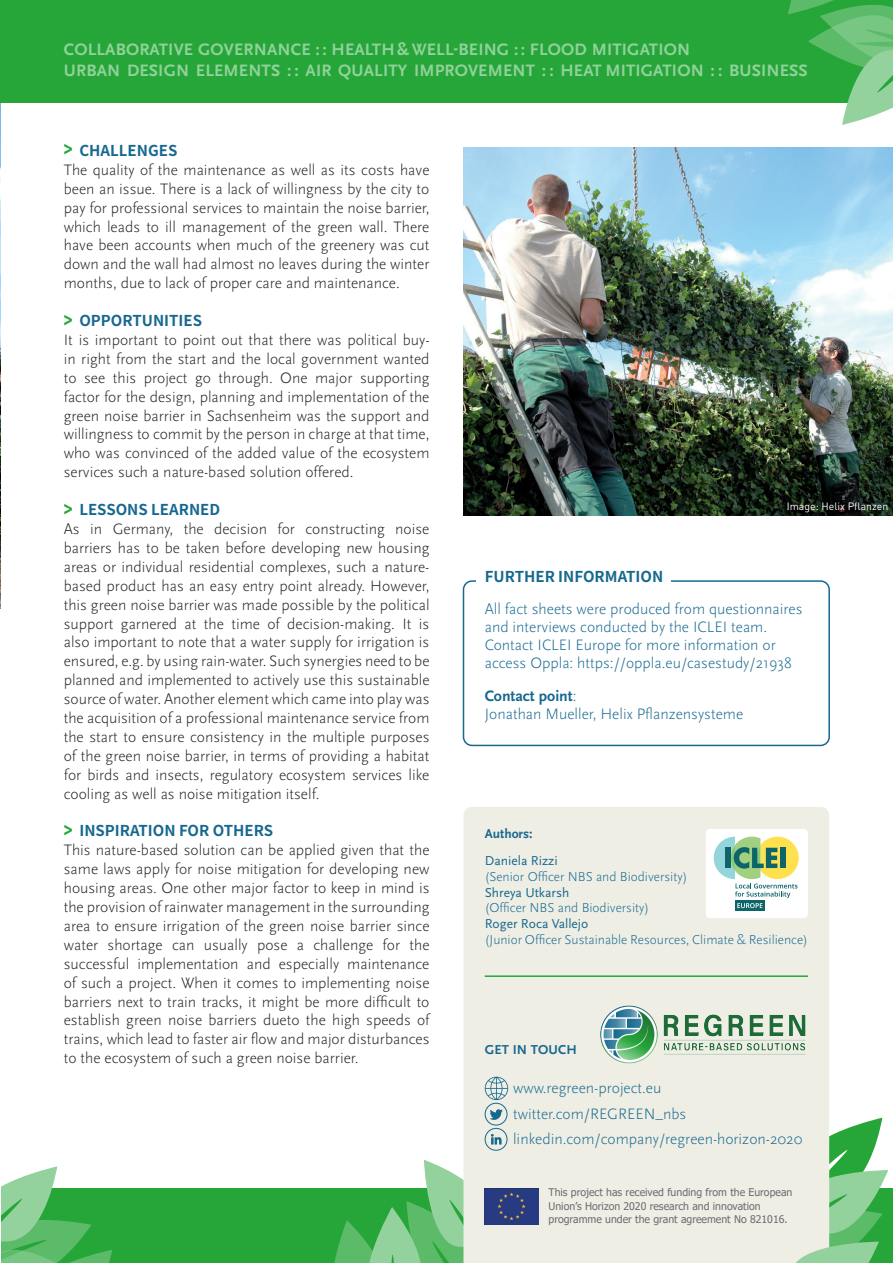
<style>
.page{position:relative;width:893px;height:1263px;background:#fff}
.page>*{position:absolute;margin:0;border:0;box-sizing:border-box;transform-origin:0 0}
.t1{font:700 17.25px "Scala Sans Pro";letter-spacing:.01em;color:#90d29a}
.t2{font:300 15.75px/18.9px "Scala Sans Pro";color:#231f20;text-align:justify}
.t3{font:300 15.75px/18px "Scala Sans Pro";color:#17688f}
.t4{font:700 15.75px "Scala Sans Pro";color:#17688f}
.t5{font:700 15px "Noto Sans CJ Kjp";color:#17688f}
.t6{font:300 13.5px "Scala Sans Pro";color:#17688f}
.t7{font:13.5px "Scala Sans Pro";color:#17688f}
.t8{font:700 13.5px "Scala Sans Pro";letter-spacing:.01em;color:#17688f}
.t9{font:10.5px/13.5px "Tahoma";color:#6c6d70}
.t10{font:10.5px "DIN Pro";color:#fff}
.s1{font-size:21px;color:#26a638}
.s2{font-weight:300}
</style>
<div class="page">
<div style="left:0;top:1188px;width:893px;height:75px;background:#26a638"></div>
<svg style="left:334px;top:1160px;width:129px;height:103px"></svg>
<div style="left:463px;top:807px;width:366px;height:456px;background:#eeeee5"></div>
<svg style="left:485px;top:1077px;width:23px;height:23px"></svg>
<img style="left:600px;top:1003px;width:208px;height:63px">
<svg style="left:490px;top:1109px;width:13px;height:11px"></svg>
<div style="left:485px;top:1103px;width:22px;height:22px;border:1px solid #17688f;border-radius:50%"></div>
<svg style="left:491px;top:1134px;width:11px;height:10px"></svg>
<div style="left:485px;top:1128px;width:22px;height:23px;border:1px solid #17688f;border-radius:50%"></div>
<img style="left:485px;top:1188px;width:53px;height:36px">
<div style="left:463px;top:580px;width:367px;height:166px;border:2px solid #17688f;border-radius:9px"></div>
<div style="left:476px;top:570px;width:195px;height:32px;background:#fff"></div>
<div style="left:706px;top:829px;width:102px;height:89px;background:#fff;border-radius:4px"></div>
<div style="left:735px;top:900px;width:30px;height:11px;background:#0d656a"></div>
<svg style="left:714px;top:837px;width:85px;height:71px"></svg>
<div style="left:0;top:0;width:893px;height:102px;background:#26a638"></div>
<img style="left:463px;top:147px;width:430px;height:368px">
<svg style="left:0;top:1166px;width:112px;height:97px"></svg>
<svg style="left:785px;top:1118px;width:103px;height:145px"></svg>
<svg style="left:788px;top:0;width:105px;height:125px"></svg>
<img style="left:0;top:102px;width:1px;height:506px">
<hr style="left:0;top:102px;width:1px;height:179px;background:#eeeee5">
<hr style="left:485px;top:975px;width:323px;height:2px;background:#26a638">
<p class="t1" style="left:64px;top:39px;width:628px">COLLABORATIVE GOVERNANCE : : HEALTH &amp; WELL-BEING : : FLOOD MITIGATION</p>
<p class="t1" style="left:64px;top:61px;width:745px">URBAN DESIGN ELEMENTS : : AIR QUALITY IMPROVEMENT : : HEAT MITIGATION : : BUSINESS</p>
<p class="t5" style="left:64px;top:142px;width:115px"><span class="s1">&gt;</span> CHALLENGES</p>
<p class="t2" style="left:64px;top:160px;width:367px">The quality of the maintenance as well as its costs have been an issue. There is a lack of willingness by the city to pay for professional services to maintain the noise barrier, which leads to ill management of the green wall. There have been accounts when much of the greenery was cut down and the wall had almost no leaves during the winter months, due to lack of proper care and maintenance.</p>
<p class="t5" style="left:64px;top:312px;width:140px"><span class="s1">&gt;</span> OPPORTUNITIES</p>
<p class="t2" style="left:64px;top:330px;width:367px">It is important to point out that there was political buy&shy;in right from the start and the local government wanted to see this project go through. One major supporting factor for the design, planning and implementation of the green noise barrier in Sachsenheim was the support and willingness to commit by the person in charge at that time, who was convinced of the added value of the ecosystem services such a nature-based solution offered.</p>
<p class="t5" style="left:64px;top:501px;width:158px"><span class="s1">&gt;</span> LESSONS LEARNED</p>
<p class="t2" style="left:64px;top:519px;width:367px">As in Germany, the decision for constructing noise barriers has to be taken before developing new housing areas or individual residential complexes, such a nature&shy;based product has an easy entry point already. However, this green noise barrier was made possible by the political support garnered at the time of decision-making. It is also important to note that a water supply for irrigation is ensured, e.g. by using rain-water. Such synergies need to be planned and implemented to actively use this sustainable source of water. Another element which came into play was the acquisition of a professional maintenance service from the start to ensure consistency in the multiple purposes of the green noise barrier, in terms of providing a habitat for birds and insects, regulatory ecosystem services like cooling as well as noise mitigation itself.</p>
<p class="t5" style="left:64px;top:822px;width:211px"><span class="s1">&gt;</span> INSPIRATION FOR OTHERS</p>
<p class="t2" style="left:64px;top:841px;width:367px">This nature-based solution can be applied given that the same laws apply for noise mitigation for developing new housing areas. One other major factor to keep in mind is the provision of rainwater management in the surrounding area to ensure irrigation of the green noise barrier since water shortage can usually pose a challenge for the successful implementation and especially maintenance of such a project. When it comes to implementing noise barriers next to train tracks, it might be more difficult to establish green noise barriers dueto the high speeds of trains, which lead to faster air flow and major disturbances to the ecosystem of such a green noise barrier.</p>
<p class="t5" style="left:485px;top:568px;width:180px">FURTHER INFORMATION</p>
<p class="t10" style="left:787px;top:498px;width:103px">Image: Helix Pflanzen</p>
<p class="t3" style="left:485px;top:600px;width:319px">All fact sheets were produced from questionnaires and interviews conducted by the ICLEI team.<br>Contact ICLEI Europe for more information or access Oppla: https://oppla.eu/casestudy/21938</p>
<p class="t4" style="left:485px;top:687px;width:93px">Contact point<span class="s2">:</span></p>
<p class="t3" style="left:485px;top:705px;width:260px">Jonathan Mueller, Helix Pflanzensysteme</p>
<p class="t8" style="left:485px;top:825px;width:49px">Authors:</p>
<p class="t7" style="left:485px;top:853px;width:75px">Daniela Rizzi</p>
<p class="t6" style="left:485px;top:869px;width:204px">(Senior Officer NBS and Biodiversity)</p>
<p class="t7" style="left:485px;top:884px;width:86px">Shreya Utkarsh</p>
<p class="t6" style="left:485px;top:900px;width:166px">(Officer NBS and Biodiversity)</p>
<p class="t7" style="left:485px;top:916px;width:105px">Roger Roca Vallejo</p>
<p class="t6" style="left:485px;top:932px;width:325px">(Junior Officer Sustainable Resources, Climate &amp; Resilience)</p>
<p class="t8" style="left:485px;top:1041px;width:93px">GET IN TOUCH</p>
<p class="t3" style="left:513px;top:1079px;width:150px">www.regreen-project.eu</p>
<p class="t3" style="left:513px;top:1105px;width:175px">twitter.com/REGREEN_nbs</p>
<p class="t3" style="left:513px;top:1130px;width:291px">linkedin.com/company/regreen-horizon-2020</p>
<p class="t9" style="left:549px;top:1186px;width:245px">This project has received funding from the European<br>Union’s Horizon 2020 research and innovation programme under the grant agreement No 821016.</p>
</div>
